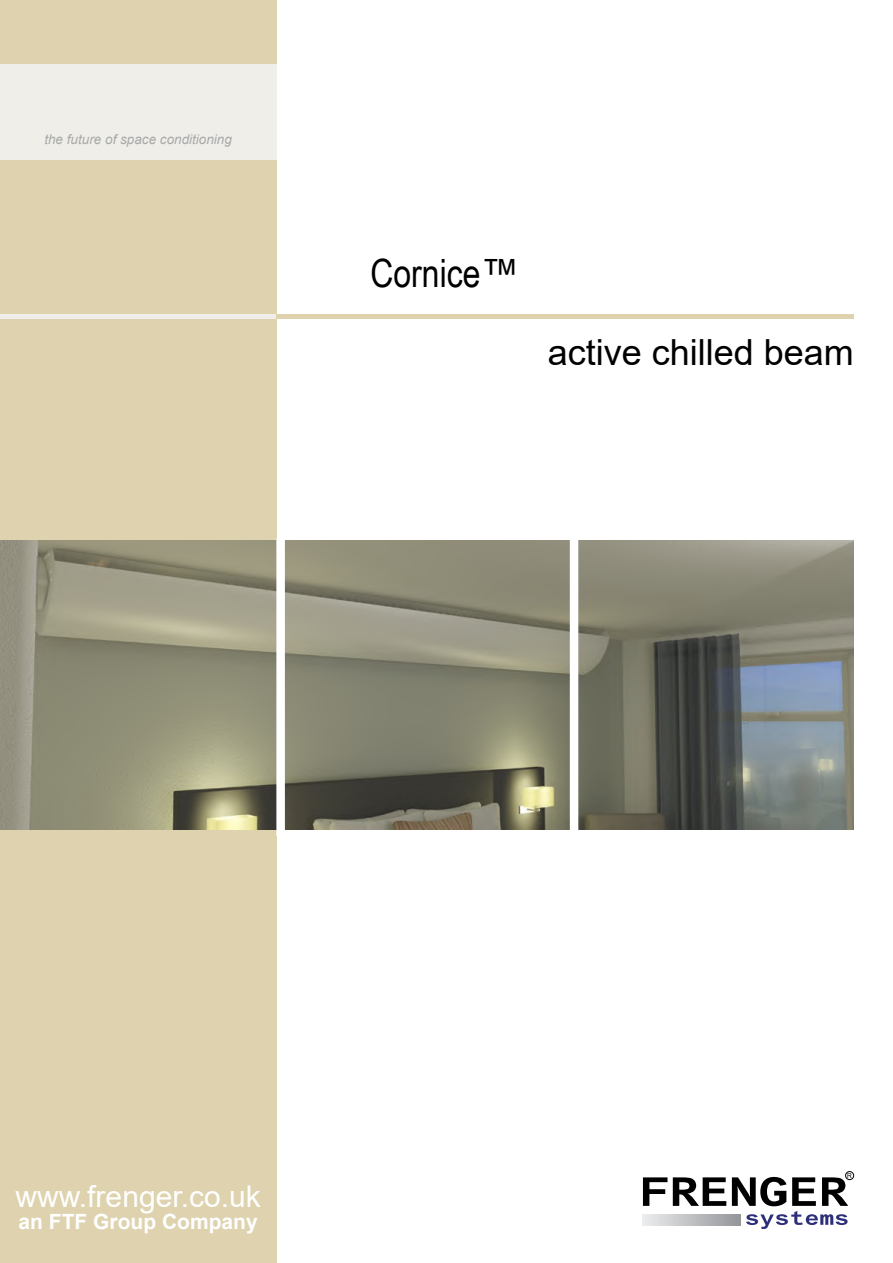
<style>
.page{position:relative;width:893px;height:1263px;background:#fff}
.page>*{position:absolute;margin:0;border:0;box-sizing:border-box;transform-origin:0 0}
.t1{font:39px "Arial Narrow";color:#000}
.t2{font:36px "Arial";color:#000}
.t3{font:30px "Arial";color:#fff}
.t4{font:700 21px "Arial";color:#fff}
.t5{font:italic 13.5px "Arial";color:#a8a9ab}
.s1{font-family:"Arial"}
</style>
<div class="page">
<div style="left:0;top:0;width:276px;height:1263px;background:#ded3ae"></div>
<img style="left:0;top:540px;width:854px;height:289px">
<div style="left:0;top:64px;width:276px;height:95px;background:#f0eee8"></div>
<div style="left:0;top:314px;width:276px;height:5px;background:#f0eee8"></div>
<div style="left:276px;top:314px;width:578px;height:5px;background:#ded3ae"></div>
<div style="left:276px;top:538px;width:9px;height:298px;background:#fff"></div>
<div style="left:570px;top:539px;width:8px;height:293px;background:#fff"></div>
<svg style="left:643px;top:1177px;width:24px;height:29px"></svg>
<svg style="left:673px;top:1177px;width:53px;height:29px"></svg>
<div style="left:845px;top:1171px;width:9px;height:9px;border:1px solid #000;border-radius:50%"></div>
<svg style="left:732px;top:1173px;width:120px;height:56px"></svg>
<svg style="left:642px;top:1214px;width:99px;height:11px"></svg>
<p class="t5" style="left:44px;top:131px;width:189px">the future of space conditioning</p>
<h1 class="t1" style="left:370px;top:245px;width:151px">Cornice<span class="s1">™</span></h1>
<h2 class="t2" style="left:548px;top:328px;width:308px">active chilled beam</h2>
<h3 class="t3" style="left:16px;top:1175px;width:247px">www.frenger.co.uk</h3>
<h3 class="t4" style="left:19px;top:1207px;width:241px">an FTF Group Company</h3>
</div>
